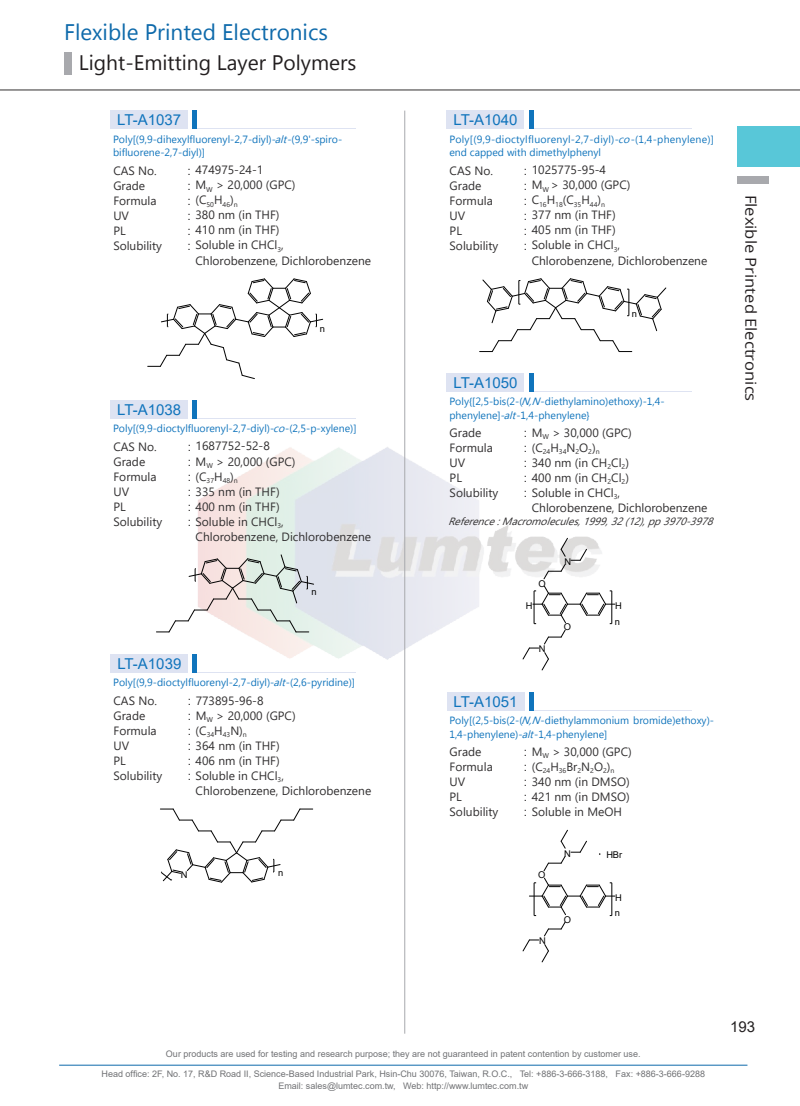
<style>
.page{position:relative;width:800px;height:1106px;background:#fff}
.page>*{position:absolute;margin:0;border:0;box-sizing:border-box;transform-origin:0 0}
.t1{font:22.5px "Microsoft New Tai Lue";color:#0e6aab}
.t2{font:21px "Microsoft New Tai Lue";color:#231f20}
.t3{font:15px "Arial";color:#1074bc}
.t4{font:15px "Open Sans";color:#231f20;scale:1.1 1}
.t5{font:15px "Arial";color:#231f20}
.t6{font:12px/15px "Segoe UI";color:#312f30}
.t7{font:12px "Arial";color:#312f30}
.t8{font:10.5px/13.5px "Microsoft Tai Le";color:#1074bc}
.t9{font:10.5px/13.5px "Microsoft Tai Le";letter-spacing:.02em;color:#1074bc}
.t10{font:italic 10.5px "Segoe UI";color:#312f30}
.t11{font:9.3px "Arial";color:#030303}
.t12{font:9px/12px "Arial";color:#717275;text-align:center}
.t13{font:7.05px "Segoe UI";color:#312f30}
.s1{font-style:italic}
.s2{font-family:"Arial"}
</style>
<div class="page">
<img style="left:198px;top:446px;width:404px;height:214px">
<hr style="left:59px;top:1064px;width:688px;height:1px;background:#0e6aab">
<hr style="left:404px;top:111px;width:1px;height:922px;background:#a8a9ad">
<div style="left:737px;top:126px;width:62px;height:41px;background:#58c7d8"></div>
<hr style="left:0;top:90px;width:799px;height:1px;background:#312f30">
<div style="left:737px;top:176px;width:31px;height:7px;background:#a8a9ad"></div>
<div style="left:64px;top:52px;width:7px;height:22px;background:#a8a9ad"></div>
<div style="left:447px;top:692px;width:77px;height:19px;background:#dee3f2"></div>
<div style="left:447px;top:373px;width:77px;height:19px;background:#dee3f2"></div>
<hr style="left:529px;top:710px;width:162px;height:1px;background:#dee3f2">
<hr style="left:529px;top:391px;width:162px;height:1px;background:#dee3f2">
<div style="left:528px;top:692px;width:5px;height:19px;background:#1074bc"></div>
<div style="left:528px;top:373px;width:5px;height:19px;background:#1074bc"></div>
<svg style="left:543px;top:538px;width:44px;height:41px"></svg>
<svg style="left:522px;top:586px;width:92px;height:84px"></svg>
<svg style="left:543px;top:829px;width:44px;height:42px"></svg>
<svg style="left:522px;top:877px;width:92px;height:85px"></svg>
<div style="left:111px;top:654px;width:77px;height:19px;background:#dee3f2"></div>
<div style="left:446px;top:111px;width:78px;height:18px;background:#dee3f2"></div>
<div style="left:111px;top:111px;width:77px;height:18px;background:#dee3f2"></div>
<div style="left:111px;top:400px;width:77px;height:19px;background:#dee3f2"></div>
<hr style="left:193px;top:672px;width:162px;height:1px;background:#dee3f2">
<hr style="left:529px;top:128px;width:162px;height:1px;background:#dee3f2">
<hr style="left:193px;top:128px;width:162px;height:1px;background:#dee3f2">
<hr style="left:193px;top:418px;width:162px;height:1px;background:#dee3f2">
<hr style="left:193px;top:654px;width:4px;height:19px;background:#1074bc">
<div style="left:528px;top:111px;width:5px;height:18px;background:#1074bc"></div>
<div style="left:192px;top:111px;width:5px;height:18px;background:#1074bc"></div>
<div style="left:192px;top:400px;width:5px;height:19px;background:#1074bc"></div>
<svg style="left:148px;top:278px;width:175px;height:101px"></svg>
<svg style="left:156px;top:554px;width:158px;height:78px"></svg>
<svg style="left:479px;top:278px;width:187px;height:74px"></svg>
<svg style="left:160px;top:808px;width:152px;height:74px"></svg>
<h1 class="t1" style="left:64px;top:19px;width:265px">Flexible Printed Electronics</h1>
<h2 class="t2" style="left:79px;top:50px;width:279px">Light-Emitting Layer Polymers</h2>
<p class="t3" style="left:117px;top:110px;width:65px">LT-A1037</p>
<p class="t3" style="left:453px;top:110px;width:65px">LT-A1040</p>
<p class="t8" style="left:113px;top:133px;width:230px">Poly[(9,9-dihexylfluorenyl-2,7-diyl)-<span class="s1">alt</span>-(9,9'-spiro&shy;bifluorene-2,7-diyl)]</p>
<p class="t6" style="left:113px;top:162px;width:50px">CAS No.<br>Grade<br>Formula<br>UV<br>PL<br>Solubility</p>
<p class="t6" style="left:187px;top:162px;width:109px"><span class="s2">:</span> 474975-24-1<br><span class="s2">:</span> M<sub>W</sub> &gt; 20,000 (GPC)</p>
<p class="t13" style="left:195px;top:197px;width:44px"><sup>(C</sup>50<sup>H</sup>46<sup>)</sup>n</p>
<p class="t7" style="left:187px;top:192px;width:5px">:</p>
<p class="t6" style="left:187px;top:207px;width:98px"><span class="s2">:</span> 380 nm (in THF) <span class="s2">:</span> 410 nm (in THF) <span class="s2">:</span> Soluble in CHCl<sub>3</sub>,</p>
<p class="t6" style="left:195px;top:252px;width:177px">Chlorobenzene, Dichlorobenzene</p>
<p class="t3" style="left:117px;top:399px;width:65px">LT-A1038</p>
<p class="t11" style="left:320px;top:322px;width:7px">n</p>
<p class="t8" style="left:113px;top:422px;width:245px">Poly[(9,9-dioctylfluorenyl-2,7-diyl)-<span class="s1">co</span>-(2,5-p-xylene)]</p>
<p class="t6" style="left:113px;top:438px;width:50px">CAS No.<br>Grade<br>Formula<br>UV<br>PL<br>Solubility</p>
<p class="t6" style="left:188px;top:437px;width:109px"><span class="s2">:</span> 1687752-52-8<br><span class="s2">:</span> M<sub>W</sub> &gt; 20,000 (GPC)</p>
<p class="t13" style="left:195px;top:473px;width:44px"><sup>(C</sup>37<sup>H</sup>48<sup>)</sup>n</p>
<p class="t7" style="left:188px;top:468px;width:5px">:</p>
<p class="t6" style="left:188px;top:482px;width:98px"><span class="s2">:</span> 335 nm (in THF) <span class="s2">:</span> 400 nm (in THF) <span class="s2">:</span> Soluble in CHCl<sub>3</sub>,</p>
<p class="t6" style="left:195px;top:527px;width:177px">Chlorobenzene, Dichlorobenzene</p>
<p class="t3" style="left:117px;top:653px;width:65px">LT-A1039</p>
<p class="t11" style="left:311px;top:585px;width:7px">n</p>
<p class="t8" style="left:113px;top:676px;width:243px">Poly[(9,9-dioctylfluorenyl-2,7-diyl)-<span class="s1">alt</span>-(2,6-pyridine)]</p>
<p class="t6" style="left:113px;top:692px;width:50px">CAS No.<br>Grade<br>Formula<br>UV<br>PL<br>Solubility</p>
<p class="t6" style="left:188px;top:691px;width:77px"><span class="s2">:</span> 773895-96-8</p>
<p class="t6" style="left:188px;top:706px;width:109px"><span class="s2">:</span> M<sub>W</sub> &gt; 20,000 (GPC)</p>
<p class="t6" style="left:188px;top:721px;width:61px"><span class="s2">:</span> (C<sub>34</sub>H<sub>43</sub>N)<sub>n</sub></p>
<p class="t6" style="left:188px;top:736px;width:93px"><span class="s2">:</span> 364 nm (in THF)</p>
<p class="t6" style="left:188px;top:751px;width:93px"><span class="s2">:</span> 406 nm (in THF)</p>
<p class="t6" style="left:188px;top:766px;width:98px"><span class="s2">:</span> Soluble in CHCl<sub>3</sub>,</p>
<p class="t6" style="left:196px;top:781px;width:177px">Chlorobenzene, Dichlorobenzene</p>
<p class="t11" style="left:181px;top:868px;width:8px">N</p>
<p class="t11" style="left:278px;top:866px;width:7px">n</p>
<p class="t9" style="left:449px;top:133px;width:266px">Poly[(9,9-dioctylfluorenyl-2,7-diyl)-<span class="s1">co</span>-(1,4-phenylene)] end capped with dimethylphenyl</p>
<p class="t6" style="left:449px;top:162px;width:50px">CAS No.<br>Grade<br>Formula<br>UV<br>PL<br>Solubility</p>
<p class="t6" style="left:523px;top:162px;width:108px"><span class="s2">:</span> 1025775-95-4<br><span class="s2">:</span> M<sub>W</sub> &gt; 30,000 (GPC)</p>
<p class="t13" style="left:531px;top:197px;width:75px"><sup>C</sup>16<sup>H</sup>18<sup>(C</sup>35<sup>H</sup>44<sup>)</sup>n</p>
<p class="t7" style="left:523px;top:192px;width:5px">:</p>
<p class="t6" style="left:523px;top:207px;width:98px"><span class="s2">:</span> 377 nm (in THF) <span class="s2">:</span> 405 nm (in THF) <span class="s2">:</span> Soluble in CHCl<sub>3</sub>,</p>
<p class="t6" style="left:531px;top:252px;width:177px">Chlorobenzene, Dichlorobenzene</p>
<p class="t3" style="left:453px;top:372px;width:65px">LT-A1050</p>
<p class="t11" style="left:631px;top:307px;width:7px">n</p>
<p class="t8" style="left:449px;top:395px;width:217px">Poly{[2,5-bis(2-(<span class="s1">N,N</span>-diethylamino)ethoxy)-1,4- phenylene]-<span class="s1">alt</span>-1,4-phenylene}</p>
<p class="t6" style="left:449px;top:424px;width:50px">Grade<br>Formula<br>UV<br>PL<br>Solubility</p>
<p class="t6" style="left:524px;top:424px;width:109px"><span class="s2">:</span> M<sub>W</sub> &gt; 30,000 (GPC)</p>
<p class="t13" style="left:531px;top:445px;width:69px"><sup>(C</sup>24<sup>H</sup>34<sup>N</sup>2<sup>O</sup>2<sup>)</sup>n</p>
<p class="t7" style="left:524px;top:439px;width:5px">:</p>
<p class="t6" style="left:524px;top:454px;width:107px;text-align:justify"><span class="s2">:</span> 340 nm (in CH<sub>2</sub>Cl<sub>2</sub>) <span class="s2">:</span> 400 nm (in CH<sub>2</sub>Cl<sub>2</sub>) <span class="s2">:</span> Soluble in CHCl<sub>3</sub>,</p>
<p class="t6" style="left:531px;top:499px;width:177px">Chlorobenzene, Dichlorobenzene</p>
<p class="t10" style="left:448px;top:511px;width:272px">Reference:Macromolecules,1999,32(12),pp3970-3978</p>
<p class="t11" style="left:538px;top:577px;width:9px">O</p>
<p class="t11" style="left:564px;top:555px;width:8px">N</p>
<p class="t11" style="left:526px;top:599px;width:8px">H</p>
<p class="t11" style="left:615px;top:599px;width:8px">H</p>
<p class="t11" style="left:538px;top:643px;width:8px">N</p>
<p class="t11" style="left:614px;top:615px;width:7px">n</p>
<p class="t11" style="left:564px;top:620px;width:9px">O</p>
<p class="t3" style="left:453px;top:691px;width:65px">LT-A1051</p>
<p class="t8" style="left:449px;top:714px;width:266px">Poly[(2,5-bis(2-(<span class="s1">N,N</span>-diethylammonium bromide)ethoxy)-<br>1,4-phenylene)-<span class="s1">alt</span>-1,4-phenylene]</p>
<p class="t6" style="left:449px;top:743px;width:50px">Grade<br>Formula<br>UV<br>PL<br>Solubility</p>
<p class="t6" style="left:523px;top:743px;width:109px"><span class="s2">:</span> M<sub>W</sub> &gt; 30,000 (GPC) <span class="s2">:</span> (C<sub>24</sub>H<sub>36</sub>Br<sub>2</sub>N<sub>2</sub>O<sub>2</sub>)<sub>n<br></sub><span class="s2">:</span> 340 nm (in DMSO) <span class="s2">:</span> 421 nm (in DMSO) <span class="s2">:</span> Soluble in MeOH</p>
<p class="t11" style="left:538px;top:868px;width:9px">O</p>
<p class="t11" style="left:539px;top:934px;width:8px">N</p>
<p class="t11" style="left:564px;top:847px;width:8px">N</p>
<p class="t11" style="left:563px;top:912px;width:9px">O</p>
<p class="t11" style="left:606px;top:848px;width:17px">HBr</p>
<p class="t11" style="left:615px;top:890px;width:8px">H</p>
<p class="t11" style="left:614px;top:906px;width:7px">n</p>
<p class="t4" style="left:761px;top:195px;width:189px;rotate:90deg">Flexible Printed Electronics</p>
<p class="t12" style="left:166px;top:1048px;width:476px">Our products are used for testing and research purpose; they are not guaranteed in patent contention by customer use.</p>
<p class="t12" style="left:102px;top:1068px;width:604px">Head office: 2F, No. 17, R&amp;D Road II, Science-Based Industrial Park, Hsin-Chu 30076, Taiwan, R.O.C., Tel: +886-3-666-3188, Fax: +886-3-666-9288<br>Email: sales@lumtec.com.tw, Web: http://www.lumtec.com.tw</p>
<p class="t5" style="left:729px;top:1016px;width:27px">193</p>
</div>
